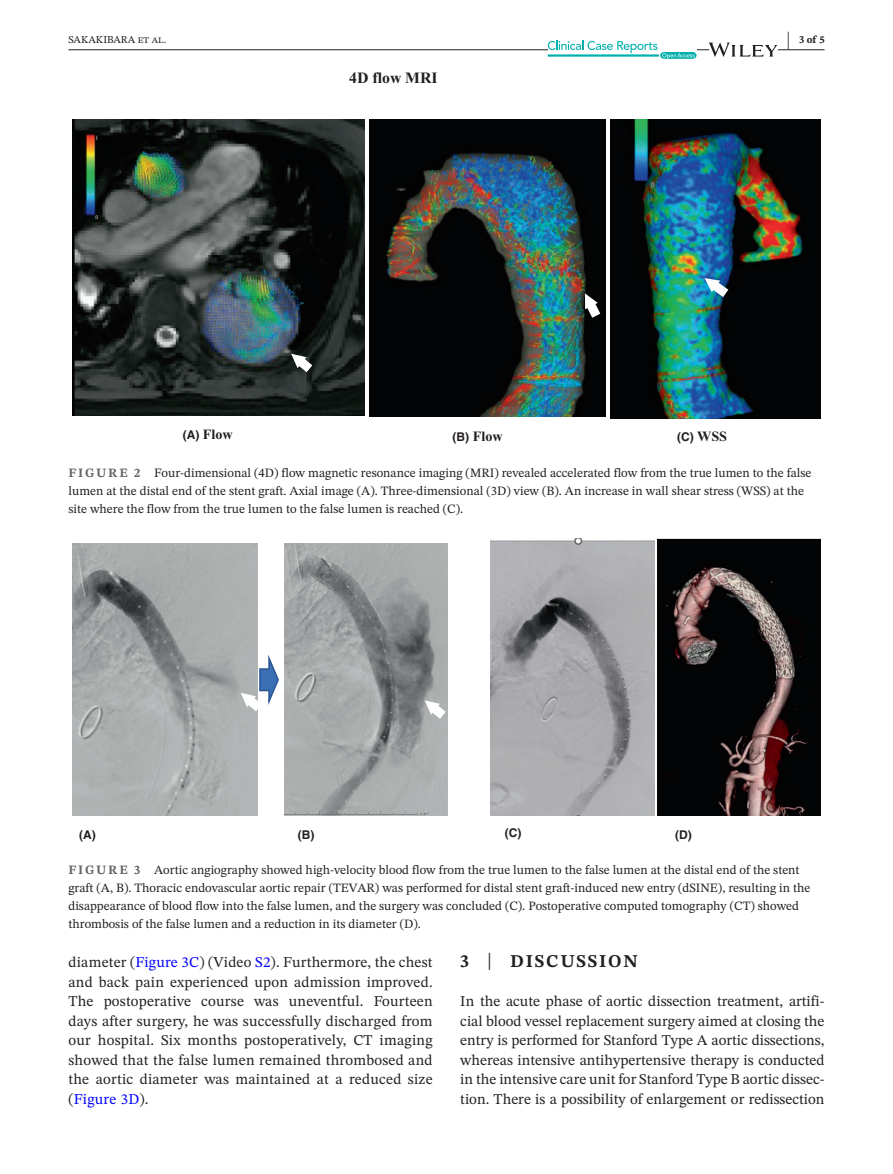
<style>
.page{position:relative;width:893px;height:1174px;background:#fff}
.page>*{position:absolute;margin:0;border:0;box-sizing:border-box;transform-origin:0 0}
.t1{font:700 21px "STIX Two Text";color:#231f20;scale:.42 1}
.t2{font:700 18px "STIX Two Text";letter-spacing:.1em;color:#231f20}
.t3{font:700 15.75px "Times New Roman";color:#231f20}
.t4{font:15px/19.5px "STIX Two Text";color:#231f20;text-align:justify}
.t5{font:700 14.25px "Times New Roman";color:#231f20}
.t6{font:12.75px/18px "STIX Two Text";color:#231f20}
.t7{font:700 12px "Helvetica LT Std";color:#231f20}
.t8{font:10.5px "STIX Two Text";color:#231f20}
.t9{font:700 10.5px "STIX Two Text";color:#231f20}
.s1{font-family:"Helvetica LT Std";font-size:12px}
.s2{font-family:"Times New Roman";font-size:14.25px}
.s3{font-weight:700;color:#636366}
.s4{color:#00f}
.s5{font-weight:400;font-size:23.7px}
</style>
<div class="page">
<hr style="left:68px;top:49px;width:756px;height:1px;background:#231f20">
<svg style="left:548px;top:41px;width:148px;height:18px"></svg>
<svg style="left:709px;top:43px;width:68px;height:14px"></svg>
<img style="left:72px;top:119px;width:292px;height:297px">
<img style="left:610px;top:119px;width:211px;height:299px">
<img style="left:370px;top:119px;width:235px;height:298px">
<svg style="left:291px;top:354px;width:21px;height:18px"></svg>
<svg style="left:585px;top:293px;width:15px;height:25px"></svg>
<svg style="left:704px;top:278px;width:24px;height:19px"></svg>
<img style="left:285px;top:544px;width:163px;height:272px">
<img style="left:72px;top:544px;width:185px;height:272px">
<img style="left:491px;top:538px;width:163px;height:277px">
<img style="left:658px;top:538px;width:163px;height:277px">
<svg style="left:241px;top:654px;width:38px;height:57px"></svg>
<svg style="left:425px;top:700px;width:21px;height:19px"></svg>
<h1 class="t1" style="left:787px;top:24px;width:8px">|</h1>
<p class="t8" style="left:68px;top:32px;width:99px">SAKAKIBARA et al.</p>
<p class="t9" style="left:799px;top:32px;width:27px">3 of 5</p>
<p class="t3" style="left:349px;top:69px;width:90px">4D flow MRI</p>
<p class="t5" style="left:183px;top:426px;width:52px"><span class="s1">(A)</span> Flow</p>
<p class="t5" style="left:453px;top:428px;width:52px"><span class="s1">(B)</span> Flow</p>
<p class="t7" style="left:677px;top:429px;width:51px">(C) <span class="s2">WSS</span></p>
<p class="t6" style="left:68px;top:463px;width:744px"><span class="s3">FIGURE 2</span> Four-dimensional (4D) flow magnetic resonance imaging (MRI) revealed accelerated flow from the true lumen to the false lumen at the distal end of the stent graft. Axial image (A). Three-dimensional (3D) view (B). An increase in wall shear stress (WSS) at the site where the flow from the true lumen to the false lumen is reached (C).</p>
<p class="t7" style="left:79px;top:827px;width:18px">(A)</p>
<p class="t7" style="left:298px;top:827px;width:18px">(B)</p>
<p class="t7" style="left:505px;top:825px;width:18px">(C)</p>
<p class="t7" style="left:675px;top:827px;width:18px">(D)</p>
<p class="t6" style="left:68px;top:860px;width:744px"><span class="s3">FIGURE 3</span> Aortic angiography showed high-velocity blood flow from the true lumen to the false lumen at the distal end of the stent graft (A, B). Thoracic endovascular aortic repair (TEVAR) was performed for distal stent graft-induced new entry (dSINE), resulting in the disappearance of blood flow into the false lumen, and the surgery was concluded (C). Postoperative computed tomography (CT) showed thrombosis of the false lumen and a reduction in its diameter (D).</p>
<p class="t4" style="left:68px;top:952px;width:366px">diameter (<span class="s4">Figure 3C</span>) (Video <span class="s4">S2</span>). Furthermore, the chest and back pain experienced upon admission improved.<br>The postoperative course was uneventful. Fourteen days after surgery, he was successfully discharged from our hospital. Six months postoperatively, CT imaging showed that the false lumen remained thrombosed and the aortic diameter was maintained at a reduced size (<span class="s4">Figure 3D</span>).</p>
<h2 class="t2" style="left:460px;top:948px;width:179px">3 <span class="s5">|</span> DISCUSSION</h2>
<p class="t4" style="left:460px;top:991px;width:366px">In the acute phase of aortic dissection treatment, artifi&shy;cial blood vessel replacement surgery aimed at closing the entry is performed for Stanford Type A aortic dissections, whereas intensive antihypertensive therapy is conducted in the intensive care unit for Stanford Type B aortic dissec&shy;tion. There is a possibility of enlargement or redissection</p>
</div>
